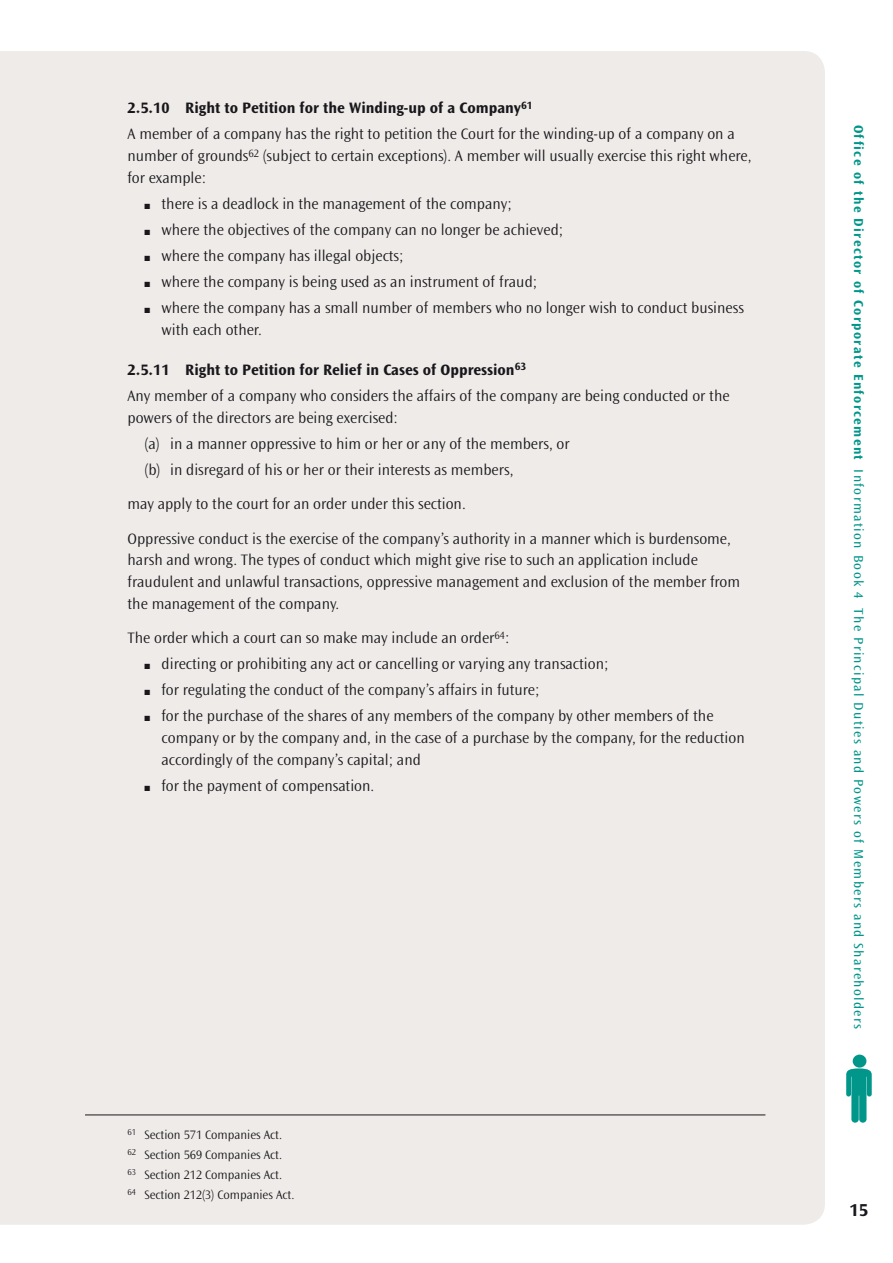
<style>
.page{position:relative;width:893px;height:1263px;background:#fff}
.page>*{position:absolute;margin:0;border:0;box-sizing:border-box;transform-origin:0 0}
.t1{font:700 18px "Ocean Sans Std";color:#1a171c}
.Bodytext_10__3{font:300 15.75px/21.8px "Ocean Sans Std";color:#1a171c}
.Bodytext_10__1{font:300 15.75px/21.8px "Ocean Sans Std";color:#1a171c}
.Head_000{font:700 15.75px "Ocean Sans Std";color:#1a171c}
.Indent_20-6__1{font:300 15.75px "Ocean Sans Std";color:#1a171c}
.Indent_20-6__3{font:300 15.75px "Ocean Sans Std";color:#1a171c}
.t2{font:13.5px "Ocean Sans Std";letter-spacing:.1em;color:#00968a}
.Footies{font:300 12.75px "Ocean Sans Std";color:#1a171c}
.s1{font-weight:700}
</style>
<div class="page">
<div style="left:0;top:51px;width:825px;height:1174px;background:#eeebe9"></div>
<hr style="left:85px;top:1114px;width:680px;height:1px;background:#1a171c">
<svg style="left:846px;top:1068px;width:26px;height:55px"></svg>
<div style="left:853px;top:1054px;width:13px;height:13px;background:#00968a;border-radius:50%"></div>
<p class="Head_000" style="left:128px;top:99px;width:406px">2.5.10 Right to Petition for the Winding-up of a Company<sup>61</sup></p>
<p class="Bodytext_10__1" style="left:128px;top:124px;width:625px">A member of a company has the right to petition the Court for the winding-up of a company on a number of grounds<sup>62</sup> (subject to certain exceptions). A member will usually exercise this right where, for example:</p>
<p class="Bodytext_10__3" style="left:145px;top:193px;width:369px">■ there is a deadlock in the management of the company;</p>
<p class="Bodytext_10__3" style="left:145px;top:219px;width:420px">■ where the objectives of the company can no longer be achieved;</p>
<p class="Bodytext_10__3" style="left:145px;top:245px;width:260px">■ where the company has illegal objects;</p>
<p class="Bodytext_10__3" style="left:145px;top:271px;width:394px">■ where the company is being used as an instrument of fraud;</p>
<p class="Bodytext_10__3" style="left:162px;top:297px;width:584px;text-indent:-17px">■ where the company has a small number of members who no longer wish to conduct business with each other.</p>
<p class="Head_000" style="left:128px;top:361px;width:400px">2.5.11 Right to Petition for Relief in Cases of Oppression<sup>63</sup></p>
<p class="Bodytext_10__1" style="left:128px;top:385px;width:603px">Any member of a company who considers the affairs of the company are being conducted or the powers of the directors are being exercised:</p>
<p class="Indent_20-6__1" style="left:145px;top:435px;width:427px">(a) in a manner oppressive to him or her or any of the members, or</p>
<p class="Indent_20-6__3" style="left:145px;top:461px;width:370px">(b) in disregard of his or her or their interests as members,</p>
<p class="Bodytext_10__3" style="left:128px;top:493px;width:340px">may apply to the court for an order under this section.</p>
<p class="Bodytext_10__3" style="left:128px;top:528px;width:614px">Oppressive conduct is the exercise of the company’s authority in a manner which is burdensome, harsh and wrong. The types of conduct which might give rise to such an application include fraudulent and unlawful transactions, oppressive management and exclusion of the member from the management of the company.</p>
<p class="Bodytext_10__1" style="left:128px;top:627px;width:383px">The order which a court can so make may include an order<sup>64</sup>:</p>
<p class="Bodytext_10__3" style="left:145px;top:653px;width:465px">■ directing or prohibiting any act or cancelling or varying any transaction;</p>
<p class="Bodytext_10__3" style="left:145px;top:679px;width:396px">■ for regulating the conduct of the company’s affairs in future;</p>
<p class="Bodytext_10__3" style="left:162px;top:705px;width:585px;text-indent:-17px">■ for the purchase of the shares of any members of the company by other members of the company or by the company and, in the case of a purchase by the company, for the reduction accordingly of the company’s capital; and</p>
<p class="Bodytext_10__3" style="left:145px;top:775px;width:231px">■ for the payment of compensation.</p>
<p class="Footies" style="left:128px;top:1128px;width:156px"><sup>61</sup> Section 571 Companies Act.</p>
<p class="Footies" style="left:128px;top:1148px;width:156px"><sup>62</sup> Section 569 Companies Act.</p>
<p class="Footies" style="left:128px;top:1168px;width:156px"><sup>63</sup> Section 212 Companies Act.</p>
<p class="Footies" style="left:128px;top:1188px;width:168px"><sup>64</sup> Section 212(3) Companies Act.</p>
<p class="t2" style="left:866px;top:125px;width:906px;rotate:90deg"><span class="s1">Office of the Director of Corporate Enforcement</span> Information Book 4 The Principal Duties and Powers of Members and Shareholders</p>
<p class="t1" style="left:850px;top:1200px;width:20px">15</p>
</div>
